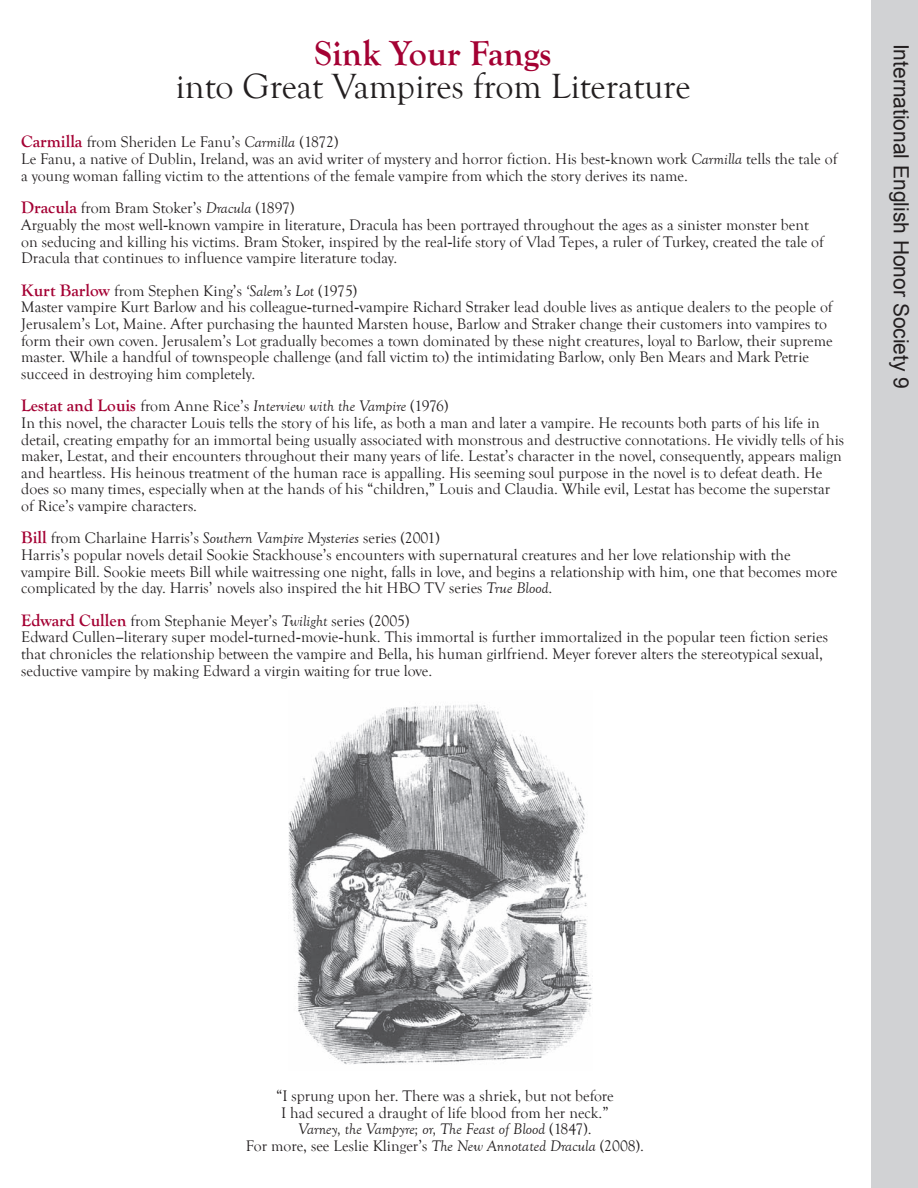
<style>
.page{position:relative;width:918px;height:1188px;background:#fff}
.page>*{position:absolute;margin:0;border:0;box-sizing:border-box;transform-origin:0 0}
.t1{font:36px "Goudy Old Style T";color:#231f20}
.t2{font:700 36px "Goudy Old Style T";color:#a40133}
.t3{font:21px "Arial";color:#231f20}
.t4{font:15.75px/16.5px "Goudy Old Style T";color:#231f20}
.s1{font-weight:700;font-size:17.25px;color:#a40133}
.s2{font-style:italic}
.s3{font-family:"Times New Roman"}
</style>
<div class="page">
<div style="left:872px;top:0;width:46px;height:1188px;background:#d1d2d4"></div>
<img style="left:288px;top:704px;width:305px;height:360px">
<h1 class="t2" style="left:314px;top:33px;width:239px">Sink Your Fangs</h1>
<h1 class="t1" style="left:175px;top:67px;width:517px">into Great Vampires from Literature</h1>
<p class="t4" style="left:21px;top:134px;width:818px"><span class="s1">Carmilla</span> from Sheriden Le Fanu’s <span class="s2">Carmilla</span> (1872)<br>Le Fanu, a native of Dublin, Ireland, was an avid writer of mystery and horror fiction. His best<span class="s3">-</span>known work <span class="s2">Carmilla</span> tells the tale of a young woman falling victim to the attentions of the female vampire from which the story derives its name.</p>
<p class="t4" style="left:21px;top:200px;width:804px"><span class="s1">Dracula</span> from Bram Stoker’s <span class="s2">Dracula</span> (1897)<br>Arguably the most well<span class="s3">-</span>known vampire in literature, Dracula has been portrayed throughout the ages as a sinister monster bent on seducing and killing his victims. Bram Stoker, inspired by the real<span class="s3">-</span>life story of Vlad Tepes, a ruler of Turkey, created the tale of Dracula that continues to influence vampire literature today.</p>
<p class="t4" style="left:21px;top:283px;width:813px"><span class="s1">Kurt Barlow</span> from Stephen King’s <span class="s2">‘Salem’s Lot</span> (1975)<br>Master vampire Kurt Barlow and his colleague<span class="s3">-</span>turned<span class="s3">-</span>vampire Richard Straker lead double lives as antique dealers to the people of Jerusalem’s Lot, Maine. After purchasing the haunted Marsten house, Barlow and Straker change their customers into vampires to form their own coven. Jerusalem’s Lot gradually becomes a town dominated by these night creatures, loyal to Barlow, their supreme master. While a handful of townspeople challenge (and fall victim to) the intimidating Barlow, only Ben Mears and Mark Petrie succeed in destroying him completely.</p>
<p class="t4" style="left:21px;top:398px;width:825px"><span class="s1">Lestat and Louis</span> from Anne Rice’s <span class="s2">Interview with the Vampire</span> (1976)<br>In this novel, the character Louis tells the story of his life, as both a man and later a vampire. He recounts both parts of his life in detail, creating empathy for an immortal being usually associated with monstrous and destructive connotations. He vividly tells of his maker, Lestat, and their encounters throughout their many years of life. Lestat’s character in the novel, consequently, appears malign and heartless. His heinous treatment of the human race is appalling. His seeming soul purpose in the novel is to defeat death. He does so many times, especially when at the hands of his “children,” Louis and Claudia. While evil, Lestat has become the superstar of Rice’s vampire characters.</p>
<p class="t4" style="left:21px;top:530px;width:818px"><span class="s1">Bill</span> from Charlaine Harris’s <span class="s2">Southern Vampire Mysteries</span> series (2001)<br>Harris’s popular novels detail Sookie Stackhouse’s encounters with supernatural creatures and her love relationship with the vampire Bill. Sookie meets Bill while waitressing one night, falls in love, and begins a relationship with him, one that becomes more complicated by the day. Harris’ novels also inspired the hit HBO TV series <span class="s2">True Blood</span>.</p>
<p class="t4" style="left:21px;top:613px;width:808px"><span class="s1">Edward Cullen</span> from Stephanie Meyer’s <span class="s2">Twilight</span> series (2005)<br>Edward Cullen literary super model<span class="s3">-</span>turned<span class="s3">-</span>movie<span class="s3">-</span>hunk. This immortal is further immortalized in the popular teen fiction series that chronicles the relationship between the vampire and Bella, his human girlfriend. Meyer forever alters the stereotypical sexual, seductive vampire by making Edward a virgin waiting for true love.</p>
<h2 class="t3" style="left:915px;top:44px;width:347px;rotate:90deg">International English Honor Society 9</h2>
<p class="t4" style="left:246px;top:1088px;width:400px;text-align:center">“I sprung upon her. There was a shriek, but not before<br>I had secured a draught of life blood from her neck.”<br><span class="s2">Varney, the Vampyre; or, The Feast of Blood</span> (1847).<br>For more, see Leslie Klinger’s <span class="s2">The New Annotated Dracula</span> (2008).</p>
</div>
